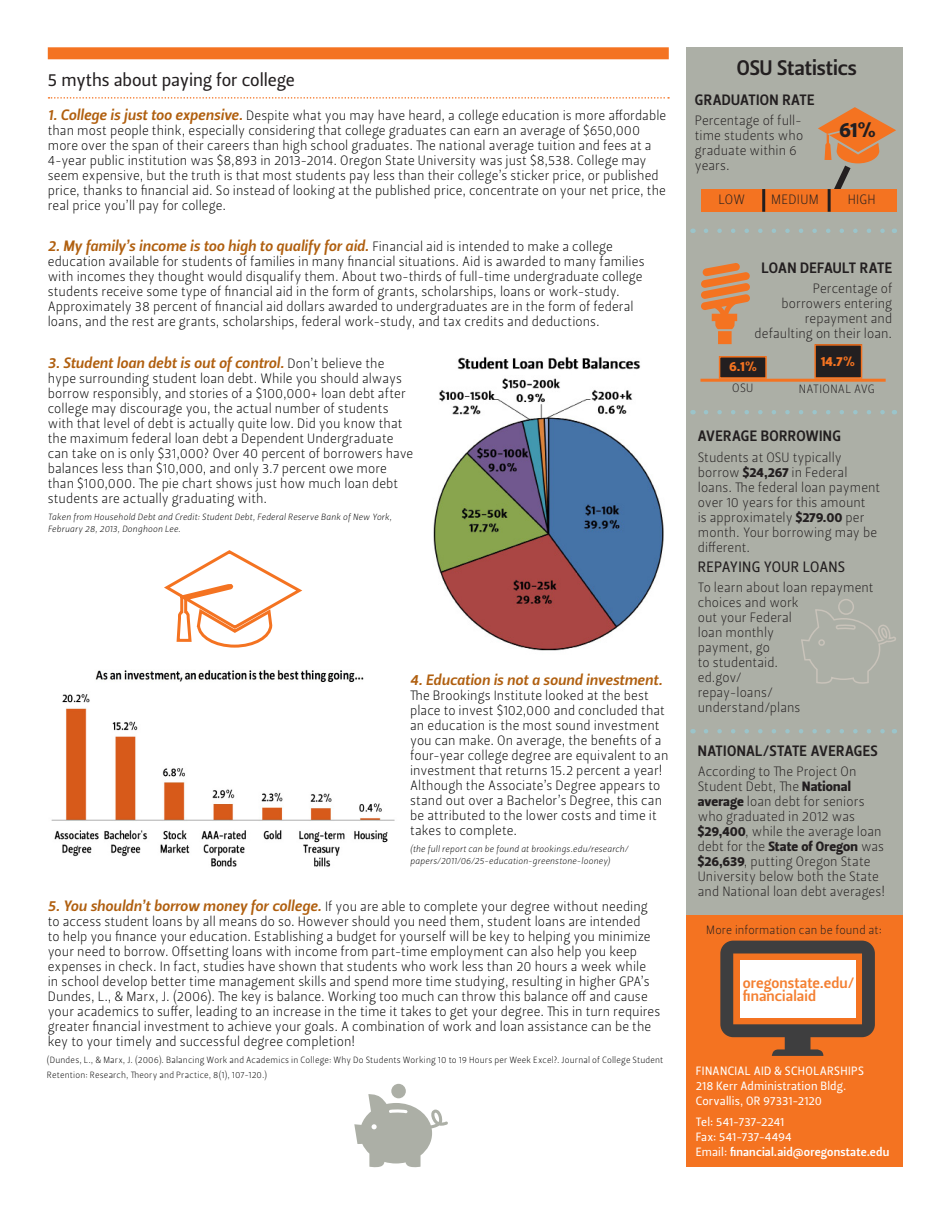
<style>
.page{position:relative;width:945px;height:1215px;background:#fff}
.page>*{position:absolute;margin:0;border:0;box-sizing:border-box;transform-origin:0 0}
.t1{font:21px "Leitura Sans Grot 3";letter-spacing:-.005em;color:#231f20}
.t2{font:21px "Leitura Sans Grot 4";color:#231f20}
.t3{font:18px "Leitura Sans Grot 2";letter-spacing:-.005em;color:#231f20}
.t4{font:15px "Leitura Sans Italic 3";letter-spacing:.005em;color:#b05f0f}
.t5{font:15px "Leitura Sans Grot 3";letter-spacing:.025em;color:#231f20}
.t6{font:15px/13.5px "Leitura Sans Grot 3";letter-spacing:.005em;color:#f48032}
.t7{font:15px "Leitura Sans Grot 2";letter-spacing:.015em;color:#231f20}
.t8{font:13.5px/15px "Leitura Sans Grot 1";letter-spacing:.005em;color:#000}
.t9{font:13.5px/15px "Leitura Sans Grot 1";letter-spacing:.005em;color:#231f20}
.t10{font:13.5px "Leitura Sans Grot 4";color:#f47321}
.t11{font:12px/15px "Leitura Sans Grot 2";letter-spacing:.015em;color:#fff}
.t12{font:12px "Leitura Sans Grot 1";letter-spacing:.015em;color:#231f20}
.t13{font:12px "Leitura Sans Grot 3";letter-spacing:.015em;color:#fff}
.t14{font:9px/12px "Leitura Sans Italic 1";letter-spacing:.015em;color:#000}
.t15{font:9px/15px "Leitura Sans Grot 1";letter-spacing:.02em;color:#000}
.s1{font-family:"Leitura Sans Italic 3";font-size:15px;color:#b05f0f}
.s2{font-family:"Leitura Sans Grot 1";font-size:13.5px;color:#000}
.s3{font-family:"Leitura Sans Grot 4"}
.s4{font-family:"Leitura Sans Grot 2"}
</style>
<div class="page">
<div style="left:687px;top:915px;width:216px;height:252px;background:#f47321"></div>
<div style="left:48px;top:47px;width:621px;height:12px;background:#f47321"></div>
<svg style="left:49px;top:97px;width:620px;height:2px"></svg>
<svg style="left:720px;top:941px;width:155px;height:115px"></svg>
<div style="left:740px;top:960px;width:116px;height:58px;background:#fff"></div>
<img style="left:433px;top:356px;width:231px;height:295px">
<img style="left:51px;top:669px;width:344px;height:198px">
<svg style="left:164px;top:550px;width:139px;height:98px"></svg>
<div style="left:687px;top:48px;width:216px;height:867px;background:#acafa6"></div>
<svg style="left:801px;top:602px;width:95px;height:82px"></svg>
<div style="left:838px;top:599px;width:16px;height:16px;border:2px solid #c9c3ba;border-radius:50%"></div>
<hr style="left:700px;top:379px;width:186px;height:3px;background:#f47321">
<div style="left:720px;top:357px;width:46px;height:21px;background:#231f20"></div>
<div style="left:719px;top:356px;width:48px;height:23px;border:2px solid #f47321"></div>
<div style="left:815px;top:345px;width:47px;height:33px;background:#231f20"></div>
<div style="left:814px;top:344px;width:48px;height:35px;border:2px solid #f47321"></div>
<svg style="left:706px;top:410px;width:179px;height:4px"></svg>
<svg style="left:706px;top:729px;width:179px;height:5px"></svg>
<svg style="left:706px;top:229px;width:179px;height:4px"></svg>
<div style="left:701px;top:189px;width:195px;height:23px;background:#f47321"></div>
<hr style="left:762px;top:189px;width:3px;height:23px;background:#231f20">
<hr style="left:828px;top:189px;width:3px;height:23px;background:#231f20">
<svg style="left:818px;top:107px;width:78px;height:94px"></svg>
<svg style="left:701px;top:263px;width:49px;height:81px"></svg>
<svg style="left:354px;top:1094px;width:94px;height:74px"></svg>
<div style="left:391px;top:1084px;width:15px;height:14px;background:#acafa6;border-radius:50%"></div>
<h2 class="t3" style="left:48px;top:68px;width:249px">5 myths about paying for college</h2>
<p class="t8" style="left:48px;top:108px;width:620px"><span class="s1">1. College is just too expensive.</span> Despite what you may have heard, a college education is more affordable than most people think, especially considering that college graduates can earn an average of $650,000 more over the span of their careers than high school graduates. The national average tuition and fees at a 4-year public institution was $8,893 in 2013-2014. Oregon State University was just $8,538. College may seem expensive, but the truth is that most students pay less than their college’s sticker price, or published price, thanks to financial aid. So instead of looking at the published price, concentrate on your net price, the real price you’ll pay for college.</p>
<p class="t4" style="left:48px;top:236px;width:567px">2. My family’s income is too high to qualify for aid. <span class="s2">Financial aid is intended to make a college</span></p>
<p class="t8" style="left:48px;top:254px;width:598px">education available for students of families in many financial situations. Aid is awarded to many families with incomes they thought would disqualify them. About two-thirds of full-time undergraduate college students receive some type of financial aid in the form of grants, scholarships, loans or work-study.<br>Approximately 38 percent of financial aid dollars awarded to undergraduates are in the form of federal loans, and the rest are grants, scholarships, federal work-study, and tax credits and deductions.</p>
<p class="t4" style="left:48px;top:352px;width:338px">3. Student loan debt is out of control. <span class="s2">Don’t believe the</span></p>
<p class="t8" style="left:48px;top:371px;width:367px">hype surrounding student loan debt. While you should always borrow responsibly, and stories of a $100,000+ loan debt after college may discourage you, the actual number of students with that level of debt is actually quite low. Did you know that the maximum federal loan debt a Dependent Undergraduate can take on is only $31,000? Over 40 percent of borrowers have balances less than $10,000, and only 3.7 percent owe more than $100,000. The pie chart shows just how much loan debt students are actually graduating with.</p>
<p class="t14" style="left:48px;top:511px;width:346px">Taken from Household Debt and Credit: Student Debt, Federal Reserve Bank of New York,<br>February 28, 2013, Donghoon Lee.</p>
<h1 class="t1" style="left:737px;top:53px;width:122px">OSU STATISTICS</h1>
<p class="t5" style="left:695px;top:90px;width:19px">GRADUAT</p>
<p class="t5" style="left:756px;top:90px;width:36px">ION RATE</p>
<p class="t9" style="left:695px;top:113px;width:110px">Percentage of full&shy;time students who graduate within 6 years.</p>
<p class="t9" style="left:718px;top:192px;width:10px">low</p>
<p class="t9" style="left:771px;top:192px;width:9px">medium</p>
<p class="t9" style="left:848px;top:192px;width:8px">high</p>
<h1 class="t2" style="left:839px;top:116px;width:39px">61%</h1>
<p class="t5" style="left:762px;top:258px;width:72px">LOAN DEFAULT</p>
<p class="t5" style="left:860px;top:258px;width:9px">RATE</p>
<p class="t9" style="left:755px;top:281px;width:139px;text-align:right">Percentage of borrowers entering repayment and defaulting on their loan.</p>
<p class="t10" style="left:729px;top:357px;width:30px">6.1%</p>
<p class="t10" style="left:821px;top:352px;width:36px">14.7%</p>
<p class="t12" style="left:732px;top:379px;width:23px">OSU</p>
<p class="t12" style="left:799px;top:381px;width:63px">national avg</p>
<p class="t5" style="left:698px;top:426px;width:18px">AVERA</p>
<p class="t5" style="left:741px;top:426px;width:39px">GE BORRO</p>
<p class="t5" style="left:806px;top:426px;width:37px">WING</p>
<p class="t9" style="left:698px;top:450px;width:184px">Students at OSU typically borrow <span class="s3">$24,267</span> in Federal loans. The federal loan payment over 10 years for this amount<br>is approximately <span class="s3">$279.00</span> per month. Your borrowing may be different.</p>
<p class="t7" style="left:698px;top:557px;width:147px">repaying you r loans</p>
<p class="t9" style="left:698px;top:580px;width:177px">To learn about loan repayment choices and work<br>out your Federal<br>loan monthly<br>payment, go<br>to studentaid.<br>ed.gov/<br>repay-loans/ understand/plans</p>
<p class="t5" style="left:698px;top:741px;width:88px">NATIONAL/STATE</p>
<p class="t5" style="left:811px;top:741px;width:18px">AVERA</p>
<p class="t5" style="left:854px;top:741px;width:17px">GES</p>
<p class="t9" style="left:698px;top:764px;width:189px">According to The Project On<br>Student Debt, The <span class="s3">National average</span> loan debt for seniors who graduated in 2012 was <span class="s3">$29,400</span>, while the average loan debt for the <span class="s3">State of Oregon</span> was <span class="s3">$26,639</span>, putting Oregon State<br>University below both the State and National loan debt averages!</p>
<p class="t4" style="left:410px;top:670px;width:254px">4. Education is not a sound investment.</p>
<p class="t8" style="left:410px;top:688px;width:260px">The Brookings Institute looked at the best place to invest $102,000 and concluded that an education is the most sound investment you can make. On average, the benefits of a four-year college degree are equivalent to an investment that returns 15.2 percent a year!<br>Although the Associate’s Degree appears to stand out over a Bachelor’s Degree, this can be attributed to the lower costs and time it takes to complete.</p>
<p class="t14" style="left:410px;top:843px;width:220px">(the full report can be found at brookings.edu/research/ papers/2011/06/25-education-greenstone-looney)</p>
<p class="t8" style="left:48px;top:899px;width:614px"><span class="s1">5. You shouldn’t borrow money for college.</span> If you are able to complete your degree without needing to access student loans by all means do so. However should you need them, student loans are intended<br>to help you finance your education. Establishing a budget for yourself will be key to helping you minimize your need to borrow. Offsetting loans with income from part-time employment can also help you keep expenses in check. In fact, studies have shown that students who work less than 20 hours a week while<br>in school develop better time management skills and spend more time studying, resulting in higher GPA’s Dundes, L., &amp; Marx, J. (2006). The key is balance. Working too much can throw this balance off and cause your academics to suffer, leading to an increase in the time it takes to get your degree. This in turn requires greater financial investment to achieve your goals. A combination of work and loan assistance can be the key to your timely and successful degree completion!</p>
<p class="t15" style="left:47px;top:1052px;width:618px">(Dundes, L., &amp; Marx, J. (2006). Balancing Work and Academics in College: Why Do Students Working 10 to 19 Hours per Week Excel?. Journal of College Student<br>Retention: Research, Theory and Practice, 8(1), 107-120.)</p>
<p class="t11" style="left:696px;top:1063px;width:163px">Financial Aid &amp; Scholarships<br>218 Kerr Administration Bldg.<br>Corvallis, OR 97331-2120</p>
<p class="t11" style="left:696px;top:1115px;width:97px">Tel: 541-737-2241<br>Fax: 541-737-4494</p>
<p class="t13" style="left:696px;top:1144px;width:195px"><span class="s4">Email:</span> FINANCIAL.AID@OREGONSTATE.EDU</p>
<p class="t12" style="left:706px;top:922px;width:177px">More information can be found at:</p>
<p class="t6" style="left:743px;top:976px;width:113px">OREGONSTATE.EDU/<br>FINANCIALAID</p>
</div>
